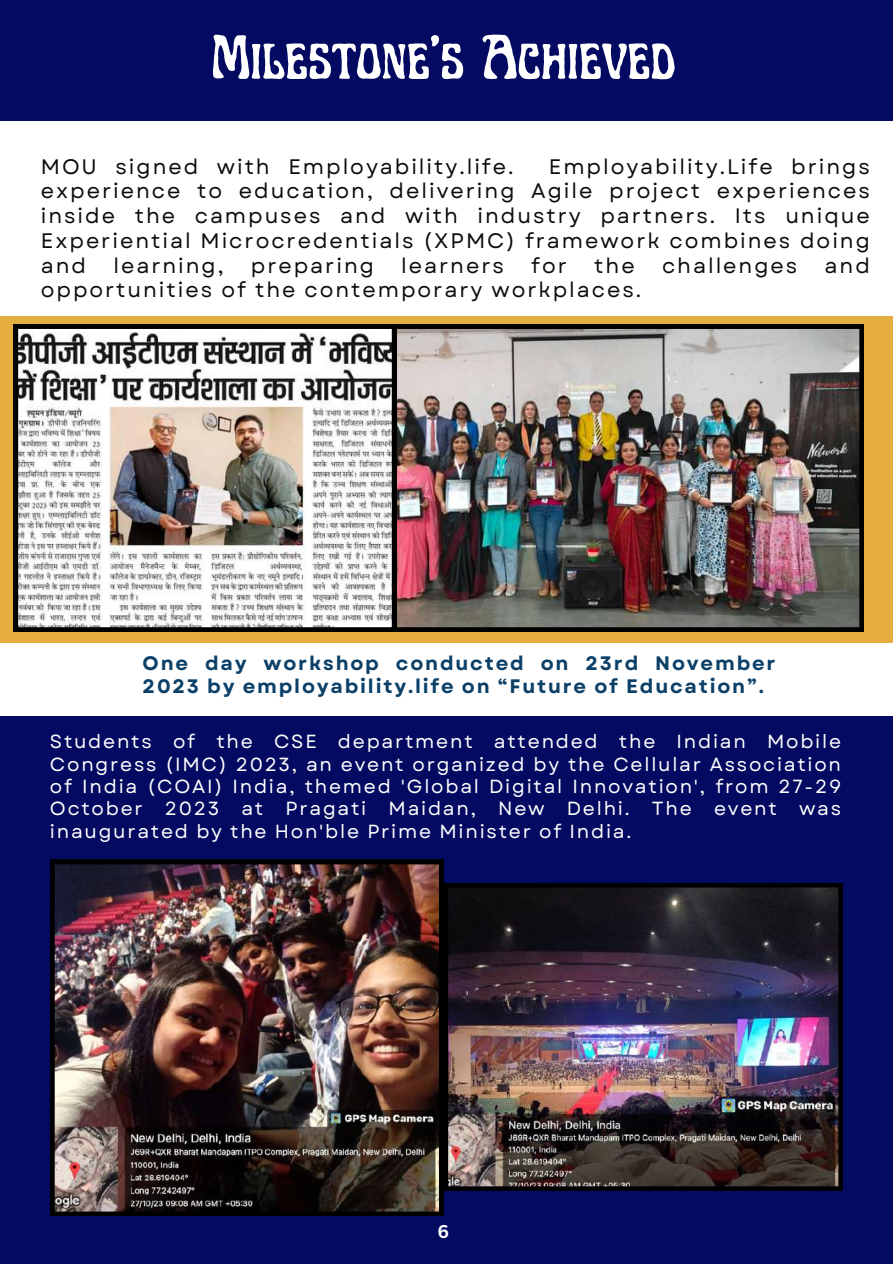
<style>
.page{position:relative;width:893px;height:1264px;background:#fff}
.page>*{position:absolute;margin:0;border:0;box-sizing:border-box;transform-origin:0 0}
.t1{font:63px "Art Nuvo";color:#fff}
.t2{font:21px/24.8px "Garet";letter-spacing:.095em;color:#0e0b0c;text-align:justify}
.t3{font:700 19.5px/22.5px "Garet";letter-spacing:.095em;color:#0b4068}
.t4{font:18.9px/22.4px "Garet";letter-spacing:.095em;color:#fff;text-align:justify}
.t5{font:700 18px "Canva Sans";color:#fff}
</style>
<div class="page">
<div style="left:0;top:716px;width:892px;height:547px;background:#040a61"></div>
<div style="left:0;top:316px;width:892px;height:327px;background:#e6ad41"></div>
<div style="left:0;top:0;width:892px;height:120px;background:#040a61"></div>
<img style="left:396px;top:324px;width:467px;height:307px">
<svg style="left:14px;top:324px;width:382px;height:307px"></svg>
<img style="left:50px;top:859px;width:393px;height:356px">
<img style="left:443px;top:883px;width:399px;height:307px">
<h1 class="t1" style="left:211px;top:31px;width:466px">Milestone’s Achieved</h1>
<p class="t2" style="left:41px;top:154px;width:830px;text-indent:508px">Employability.Life brings experience to education, delivering Agile project experiences inside the campuses and with industry partners. Its unique Experiential Microcredentials (XPMC) framework combines doing and</p>
<p class="t2" style="left:41px;top:154px;width:474px">MOU signed with Employability.life.</p>
<p class="t2" style="left:113px;top:253px;width:112px">learning,</p>
<p class="t2" style="left:251px;top:253px;width:124px">preparing</p>
<p class="t2" style="left:401px;top:253px;width:104px">learners</p>
<p class="t2" style="left:531px;top:253px;width:37px">for</p>
<p class="t2" style="left:594px;top:253px;width:42px">the</p>
<p class="t2" style="left:662px;top:253px;width:137px">challenges</p>
<p class="t2" style="left:824px;top:253px;width:47px">and</p>
<p class="t2" style="left:41px;top:278px;width:601px">opportunities of the contemporary workplaces.</p>
<p class="t3" style="left:143px;top:652px;width:634px">One day workshop conducted on 23rd November<br>2023 by employability.life on “Future of Education”.</p>
<p class="t4" style="left:50px;top:730px;width:792px">Students of the CSE department attended the Indian Mobile Congress (IMC) 2023, an event organized by the Cellular Association of India (COAI) India, themed 'Global Digital Innovation', from 27-29<br>October 2023 at Pragati Maidan, New Delhi. The event was inaugurated by the Hon'ble Prime Minister of India.</p>
<p class="t5" style="left:437px;top:1218px;width:13px">6</p>
</div>
